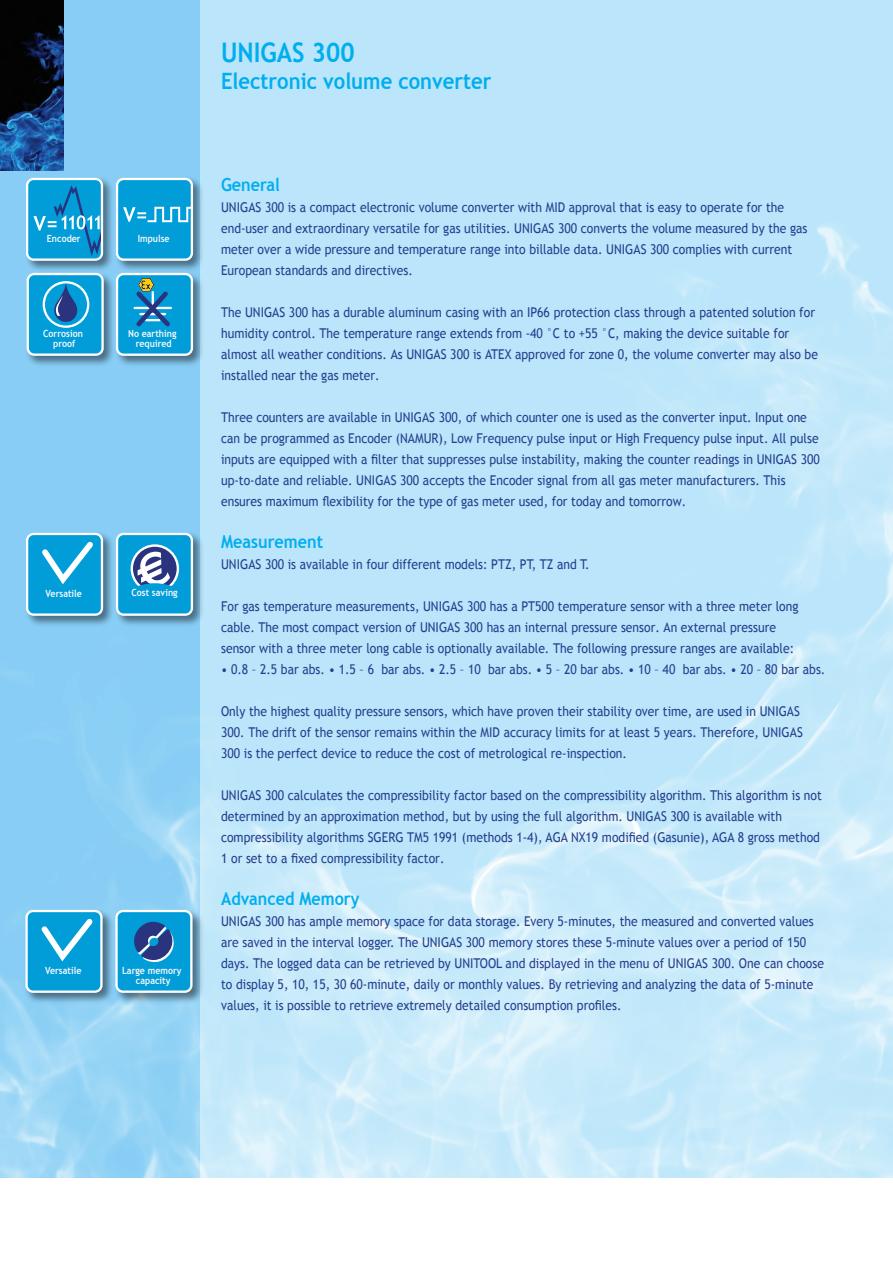
<style>
.page{position:relative;width:893px;height:1263px;background:#fff}
.page>*{position:absolute;margin:0;border:0;box-sizing:border-box;transform-origin:0 0}
.t1{font:700 27px "Trebuchet MS";color:#00aeef;scale:.9 1}
.t2{font:700 22.5px "Trebuchet MS";color:#00aeef;scale:.9 1}
.t3{font:700 18px "Trebuchet MS";color:#00aeef;scale:.9 1}
.t4{font:13.5px/21px "Trebuchet MS";color:#253f8e;scale:.9 1}
.t5{font:700 9.9px/9.9px "Trebuchet MS";color:#f7f8f9;text-align:center;scale:.9 1}
</style>
<div class="page">
<img style="left:0;top:0;width:200px;height:1178px">
<img style="left:22px;top:906px;width:90px;height:100px">
<div style="left:27px;top:911px;width:74px;height:81px;background:#009dd9;border-radius:7px"></div>
<div style="left:25px;top:910px;width:78px;height:83px;border:2px solid #fff;border-radius:7px"></div>
<svg style="left:41px;top:918px;width:52px;height:44px"></svg>
<img style="left:22px;top:529px;width:90px;height:100px">
<div style="left:27px;top:534px;width:75px;height:81px;background:#009dd9;border-radius:7px"></div>
<div style="left:26px;top:533px;width:77px;height:83px;border:2px solid #fff;border-radius:7px"></div>
<svg style="left:42px;top:541px;width:51px;height:44px"></svg>
<img style="left:22px;top:174px;width:90px;height:101px">
<div style="left:27px;top:179px;width:75px;height:81px;background:#009dd9;border-radius:7px"></div>
<div style="left:26px;top:178px;width:77px;height:83px;border:2px solid #fff;border-radius:7px"></div>
<svg style="left:33px;top:182px;width:68px;height:78px"></svg>
<img style="left:112px;top:906px;width:94px;height:100px">
<div style="left:117px;top:911px;width:74px;height:81px;background:#009dd9;border-radius:7px"></div>
<div style="left:115px;top:910px;width:78px;height:83px;border:2px solid #fff;border-radius:7px"></div>
<svg style="left:134px;top:921px;width:40px;height:42px"></svg>
<img style="left:112px;top:529px;width:95px;height:100px">
<div style="left:117px;top:534px;width:75px;height:81px;background:#009dd9;border-radius:7px"></div>
<div style="left:116px;top:533px;width:77px;height:83px;border:2px solid #fff;border-radius:7px"></div>
<svg style="left:132px;top:545px;width:46px;height:47px"></svg>
<div style="left:131px;top:544px;width:48px;height:49px;border:2px solid #fff;border-radius:50%"></div>
<svg style="left:130px;top:551px;width:50px;height:42px"></svg>
<img style="left:112px;top:174px;width:95px;height:95px">
<div style="left:117px;top:179px;width:75px;height:81px;background:#009dd9;border-radius:7px"></div>
<div style="left:116px;top:178px;width:77px;height:83px;border:2px solid #fff;border-radius:7px"></div>
<svg style="left:123px;top:206px;width:71px;height:17px"></svg>
<img style="left:117px;top:269px;width:90px;height:101px">
<div style="left:117px;top:274px;width:75px;height:81px;background:#009dd9;border-radius:7px"></div>
<div style="left:116px;top:273px;width:77px;height:83px;border:2px solid #fff;border-radius:7px"></div>
<svg style="left:133px;top:278px;width:39px;height:49px"></svg>
<img style="left:23px;top:269px;width:94px;height:101px">
<div style="left:28px;top:274px;width:75px;height:81px;background:#009dd9;border-radius:7px"></div>
<div style="left:27px;top:273px;width:77px;height:83px;border:2px solid #fff;border-radius:7px"></div>
<svg style="left:54px;top:282px;width:23px;height:40px"></svg>
<div style="left:43px;top:281px;width:46px;height:47px;border:2px solid #fff;border-radius:50%"></div>
<h1 class="t1" style="left:221px;top:36px;width:150px">UNIGAS 300</h1>
<h2 class="t2" style="left:221px;top:67px;width:302px">Electronic volume converter</h2>
<p class="t5" style="left:47px;top:233px;width:39px">Encoder</p>
<p class="t5" style="left:43px;top:328px;width:46px">Corrosion proof</p>
<p class="t5" style="left:46px;top:588px;width:42px">Versatile</p>
<p class="t5" style="left:45px;top:965px;width:42px">Versatile</p>
<p class="t5" style="left:138px;top:233px;width:37px">Impulse</p>
<p class="t5" style="left:128px;top:328px;width:55px">No earthing required</p>
<p class="t5" style="left:131px;top:588px;width:53px">Cost saving</p>
<p class="t5" style="left:122px;top:965px;width:68px">Large memory capacity</p>
<h3 class="t3" style="left:221px;top:173px;width:67px">General</h3>
<p class="t4" style="left:221px;top:197px;width:653px">UNIGAS 300 is a compact electronic volume converter with MID approval that is easy to operate for the end-user and extraordinary versatile for gas utilities. UNIGAS 300 converts the volume measured by the gas meter over a wide pressure and temperature range into billable data. UNIGAS 300 complies with current European standards and directives.</p>
<p class="t4" style="left:221px;top:302px;width:665px">The UNIGAS 300 has a durable aluminum casing with an IP66 protection class through a patented solution for humidity control. The temperature range extends from -40 °C to +55 °C, making the device suitable for almost all weather conditions. As UNIGAS 300 is ATEX approved for zone 0, the volume converter may also be installed near the gas meter.</p>
<p class="t4" style="left:221px;top:407px;width:667px">Three counters are available in UNIGAS 300, of which counter one is used as the converter input. Input one can be programmed as Encoder (NAMUR), Low Frequency pulse input or High Frequency pulse input. All pulse inputs are equipped with a filter that suppresses pulse instability, making the counter readings in UNIGAS 300 up-to-date and reliable. UNIGAS 300 accepts the Encoder signal from all gas meter manufacturers. This ensures maximum flexibility for the type of gas meter used, for today and tomorrow.</p>
<h3 class="t3" style="left:221px;top:530px;width:115px">Measurement</h3>
<p class="t4" style="left:221px;top:554px;width:411px">UNIGAS 300 is available in four different models: PTZ, PT, TZ and T.</p>
<p class="t4" style="left:221px;top:596px;width:643px">For gas temperature measurements, UNIGAS 300 has a PT500 temperature sensor with a three meter long cable. The most compact version of UNIGAS 300 has an internal pressure sensor. An external pressure sensor with a three meter long cable is optionally available. The following pressure ranges are available:</p>
<p class="t4" style="left:221px;top:659px;width:673px">• 0.8 – 2.5 bar abs. • 1.5 – 6 bar abs. • 2.5 – 10 bar abs. • 5 – 20 bar abs. • 10 – 40 bar abs. • 20 – 80 bar abs.</p>
<p class="t4" style="left:221px;top:701px;width:648px">Only the highest quality pressure sensors, which have proven their stability over time, are used in UNIGAS<br>300. The drift of the sensor remains within the MID accuracy limits for at least 5 years. Therefore, UNIGAS<br>300 is the perfect device to reduce the cost of metrological re-inspection.</p>
<p class="t4" style="left:221px;top:785px;width:669px">UNIGAS 300 calculates the compressibility factor based on the compressibility algorithm. This algorithm is not determined by an approximation method, but by using the full algorithm. UNIGAS 300 is available with compressibility algorithms SGERG TM5 1991 (methods 1-4), AGA NX19 modified (Gasunie), AGA 8 gross method 1 or set to a fixed compressibility factor.</p>
<h3 class="t3" style="left:221px;top:887px;width:155px">Advanced Memory</h3>
<p class="t4" style="left:221px;top:911px;width:671px">UNIGAS 300 has ample memory space for data storage. Every 5-minutes, the measured and converted values are saved in the interval logger. The UNIGAS 300 memory stores these 5-minute values over a period of 150 days. The logged data can be retrieved by UNITOOL and displayed in the menu of UNIGAS 300. One can choose to display 5, 10, 15, 30 60-minute, daily or monthly values. By retrieving and analyzing the data of 5-minute values, it is possible to retrieve extremely detailed consumption profiles.</p>
</div>
